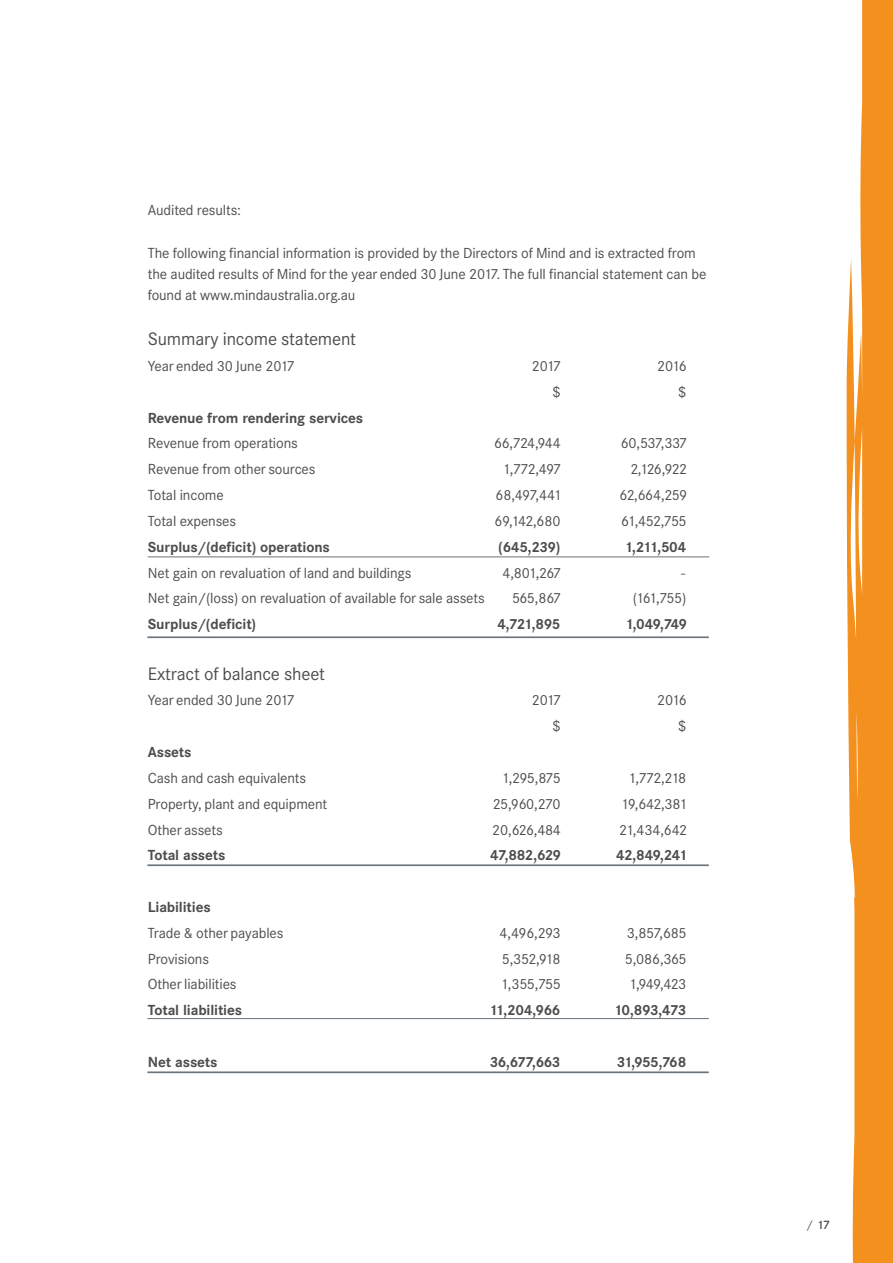
<style>
.page{position:relative;width:893px;height:1263px;background:#fff}
.page>*{position:absolute;margin:0;border:0;box-sizing:border-box;transform-origin:0 0}
.t1{font:17.7px "Corporate SBQ";letter-spacing:-.01em;color:#4d4d4f}
.t2{font:14.25px/21px "Corporate SBQ";letter-spacing:-.01em;color:#4d4d4f}
.t3{font:700 14.25px "Corporate SBQ";letter-spacing:-.01em;color:#4d4d4f}
.t4{font:500 12px "Corporate SBQ";color:#4d4d4f}
.s1{font-weight:300}
</style>
<div class="page">
<hr style="left:148px;top:556px;width:561px;height:1px;background:#6b747b">
<hr style="left:147px;top:636px;width:562px;height:2px;background:#6b747b">
<hr style="left:147px;top:864px;width:562px;height:2px;background:#6b747b">
<hr style="left:147px;top:1071px;width:562px;height:2px;background:#6b747b">
<hr style="left:147px;top:1018px;width:562px;height:1px;background:#6b747b">
<svg style="left:846px;top:0;width:47px;height:1263px;fill:#f4901d"></svg>
<p class="t2" style="left:148px;top:200px;width:95px">Audited results:</p>
<p class="t2" style="left:148px;top:242px;width:560px">The following financial information is provided by the Directors of Mind and is extracted from the audited results of Mind for the year ended 30 June 2017. The full financial statement can be found at www.mindaustralia.org.au</p>
<p class="t1" style="left:148px;top:329px;width:210px">Summary income statement</p>
<p class="t2" style="left:148px;top:356px;width:149px">Year ended 30 June 2017</p>
<p class="t2" style="left:532px;top:356px;width:31px">2017</p>
<p class="t2" style="left:657px;top:356px;width:31px">2016</p>
<p class="t2" style="left:552px;top:381px;width:10px">$</p>
<p class="t2" style="left:678px;top:381px;width:10px">$</p>
<p class="t3" style="left:148px;top:409px;width:217px">Revenue from rendering services</p>
<p class="t2" style="left:148px;top:433px;width:151px">Revenue from operations</p>
<p class="t2" style="left:494px;top:433px;width:68px">66,724,944</p>
<p class="t2" style="left:621px;top:433px;width:68px">60,537,337</p>
<p class="t2" style="left:148px;top:459px;width:169px">Revenue from other sources</p>
<p class="t2" style="left:502px;top:459px;width:60px">1,772,497</p>
<p class="t2" style="left:630px;top:459px;width:58px">2,126,922</p>
<p class="t2" style="left:148px;top:485px;width:77px">Total income</p>
<p class="t2" style="left:495px;top:485px;width:67px">68,497,441</p>
<p class="t2" style="left:619px;top:485px;width:69px">62,664,259</p>
<p class="t2" style="left:148px;top:511px;width:90px">Total expenses</p>
<p class="t2" style="left:494px;top:511px;width:68px">69,142,680</p>
<p class="t2" style="left:621px;top:511px;width:67px">61,452,755</p>
<p class="t3" style="left:148px;top:538px;width:184px">Surplus/(deficit) operations</p>
<p class="t3" style="left:498px;top:538px;width:64px">(645,239)</p>
<p class="t3" style="left:624px;top:538px;width:63px">1,211,504</p>
<p class="t2" style="left:148px;top:562px;width:265px">Net gain on revaluation of land and buildings</p>
<p class="t2" style="left:502px;top:562px;width:61px">4,801,267</p>
<p class="t2" style="left:681px;top:562px;width:6px">-</p>
<p class="t2" style="left:148px;top:588px;width:338px">Net gain/(loss) on revaluation of available for sale assets</p>
<p class="t2" style="left:512px;top:588px;width:51px">565,867</p>
<p class="t2" style="left:633px;top:588px;width:55px">(161,755)</p>
<p class="t3" style="left:148px;top:616px;width:110px">Surplus/(deficit)</p>
<p class="t3" style="left:497px;top:616px;width:65px">4,721,895</p>
<p class="t3" style="left:625px;top:616px;width:64px">1,049,749</p>
<p class="t1" style="left:148px;top:663px;width:179px">Extract of balance sheet</p>
<p class="t2" style="left:148px;top:690px;width:149px">Year ended 30 June 2017</p>
<p class="t2" style="left:532px;top:690px;width:31px">2017</p>
<p class="t2" style="left:657px;top:690px;width:31px">2016</p>
<p class="t2" style="left:552px;top:716px;width:10px">$</p>
<p class="t2" style="left:678px;top:716px;width:10px">$</p>
<p class="t3" style="left:148px;top:743px;width:45px">Assets</p>
<p class="t2" style="left:148px;top:767px;width:160px">Cash and cash equivalents</p>
<p class="t2" style="left:501px;top:767px;width:61px">1,295,875</p>
<p class="t2" style="left:628px;top:767px;width:60px">1,772,218</p>
<p class="t2" style="left:148px;top:793px;width:181px">Property, plant and equipment</p>
<p class="t2" style="left:493px;top:793px;width:69px">25,960,270</p>
<p class="t2" style="left:621px;top:793px;width:68px">19,642,381</p>
<p class="t2" style="left:148px;top:819px;width:76px">Other assets</p>
<p class="t2" style="left:492px;top:819px;width:70px">20,626,484</p>
<p class="t2" style="left:619px;top:819px;width:70px">21,434,642</p>
<p class="t3" style="left:148px;top:847px;width:79px">Total assets</p>
<p class="t3" style="left:490px;top:847px;width:72px">47,882,629</p>
<p class="t3" style="left:616px;top:847px;width:73px">42,849,241</p>
<p class="t3" style="left:148px;top:898px;width:64px">Liabilities</p>
<p class="t2" style="left:148px;top:922px;width:137px">Trade &amp; other payables</p>
<p class="t2" style="left:500px;top:922px;width:62px">4,496,293</p>
<p class="t2" style="left:627px;top:922px;width:61px">3,857,685</p>
<p class="t2" style="left:148px;top:948px;width:63px">Provisions</p>
<p class="t2" style="left:502px;top:948px;width:60px">5,352,918</p>
<p class="t2" style="left:625px;top:948px;width:64px">5,086,365</p>
<p class="t2" style="left:148px;top:974px;width:90px">Other liabilities</p>
<p class="t2" style="left:501px;top:974px;width:62px">1,355,755</p>
<p class="t2" style="left:629px;top:974px;width:59px">1,949,423</p>
<p class="t3" style="left:148px;top:1002px;width:96px">Total liabilities</p>
<p class="t3" style="left:489px;top:1002px;width:73px">11,204,966</p>
<p class="t3" style="left:614px;top:1002px;width:74px">10,893,473</p>
<p class="t3" style="left:148px;top:1053px;width:71px">Net assets</p>
<p class="t3" style="left:490px;top:1053px;width:72px">36,677,663</p>
<p class="t3" style="left:617px;top:1053px;width:71px">31,955,768</p>
<p class="t4" style="left:806px;top:1218px;width:25px"><span class="s1">/</span> 17</p>
</div>
